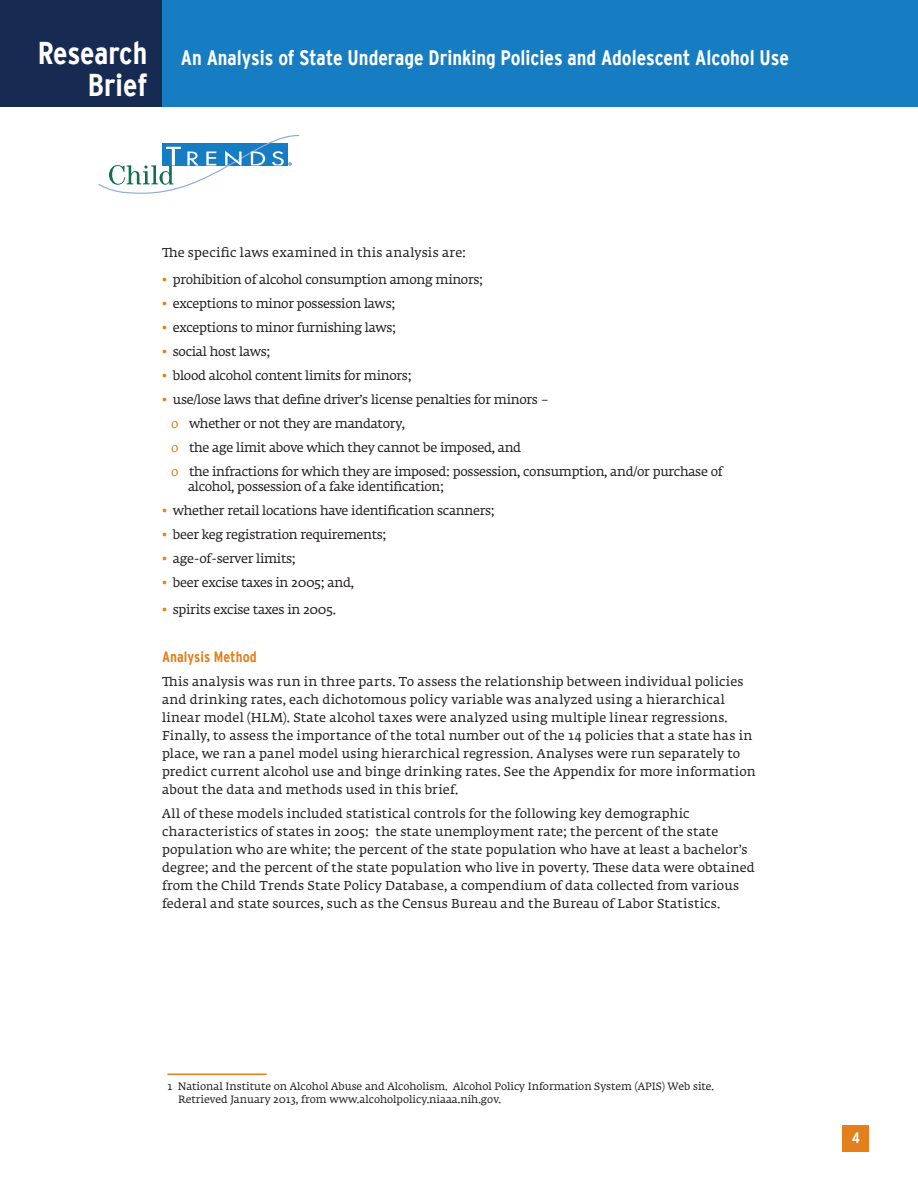
<style>
.page{position:relative;width:918px;height:1188px;background:#fff}
.page>*{position:absolute;margin:0;border:0;box-sizing:border-box;transform-origin:0 0}
.t1{font:700 condensed 31.5px/31.5px "Interstate";letter-spacing:-.005em;color:#fff;text-align:right}
.t2{font:700 condensed 21px "Interstate";color:#fff}
.ChT-Copy{font:700 condensed 15px "Interstate";letter-spacing:.005em;color:#e4801b}
.t3{font:700 condensed 15px "Interstate";color:#fff}
.ChT-Copy-2{font:12.75px/18px "Fedra Serif A Std";letter-spacing:.015em;color:#231f20}
.ChT-bullet{font:12.75px/15px "Fedra Serif A Std";letter-spacing:-.02em;color:#231f20}
.ChT-Footnote{font:10.5px/12.8px "Fedra Serif A Std";color:#231f20}
.s1{color:#e4801b}
</style>
<div class="page">
<div style="left:0;top:0;width:918px;height:106px;background:#177dc2"></div>
<svg style="left:98px;top:135px;width:201px;height:59px"></svg>
<div style="left:842px;top:1125px;width:27px;height:27px;background:#e4801b"></div>
<div style="left:0;top:0;width:162px;height:106px;background:#162a52"></div>
<hr style="left:167px;top:1074px;width:100px;height:1px;background:#e4801b">
<h1 class="t1" style="left:38px;top:37px;width:111px">Research<br>Brief</h1>
<h2 class="t2" style="left:181px;top:46px;width:610px">An Analysis of State Underage Drinking Policies and Adolescent Alcohol Use</h2>
<p class="ChT-Copy-2" style="left:162px;top:244px;width:306px">The specific laws examined in this analysis are:</p>
<p class="ChT-bullet" style="left:162px;top:273px;width:323px"><span class="s1">•</span> prohibition of alcohol consumption among minors;</p>
<p class="ChT-bullet" style="left:162px;top:297px;width:235px"><span class="s1">•</span> exceptions to minor possession laws;</p>
<p class="ChT-bullet" style="left:162px;top:321px;width:236px"><span class="s1">•</span> exceptions to minor furnishing laws;</p>
<p class="ChT-bullet" style="left:162px;top:345px;width:110px"><span class="s1">•</span> social host laws;</p>
<p class="ChT-bullet" style="left:162px;top:369px;width:251px"><span class="s1">•</span> blood alcohol content limits for minors;</p>
<p class="ChT-bullet" style="left:162px;top:393px;width:388px"><span class="s1">•</span> use/lose laws that define driver’s license penalties for minors –</p>
<p class="ChT-bullet" style="left:171px;top:417px;width:235px"><span class="s1">o</span> whether or not they are mandatory,</p>
<p class="ChT-bullet" style="left:171px;top:441px;width:352px"><span class="s1">o</span> the age limit above which they cannot be imposed, and</p>
<p class="ChT-bullet" style="left:188px;top:465px;width:536px;text-indent:-17px"><span class="s1">o</span> the infractions for which they are imposed: possession, consumption, and/or purchase of alcohol, possession of a fake identification;</p>
<p class="ChT-bullet" style="left:162px;top:504px;width:334px"><span class="s1">•</span> whether retail locations have identification scanners;</p>
<p class="ChT-bullet" style="left:162px;top:528px;width:226px"><span class="s1">•</span> beer keg registration requirements;</p>
<p class="ChT-bullet" style="left:162px;top:552px;width:135px"><span class="s1">•</span> age-of-server limits;</p>
<p class="ChT-bullet" style="left:162px;top:576px;width:193px"><span class="s1">•</span> beer excise taxes in 2005; and,</p>
<p class="ChT-bullet" style="left:162px;top:603px;width:175px"><span class="s1">•</span> spirits excise taxes in 2005.</p>
<p class="ChT-Copy" style="left:162px;top:648px;width:96px">Analysis Method</p>
<p class="ChT-Copy-2" style="left:162px;top:673px;width:595px">This analysis was run in three parts. To assess the relationship between individual policies and drinking rates, each dichotomous policy variable was analyzed using a hierarchical linear model (HLM). State alcohol taxes were analyzed using multiple linear regressions.<br>Finally, to assess the importance of the total number out of the 14 policies that a state has in place, we ran a panel model using hierarchical regression. Analyses were run separately to predict current alcohol use and binge drinking rates. See the Appendix for more information about the data and methods used in this brief.</p>
<p class="ChT-Copy-2" style="left:162px;top:805px;width:594px">All of these models included statistical controls for the following key demographic characteristics of states in 2005: the state unemployment rate; the percent of the state population who are white; the percent of the state population who have at least a bachelor’s degree; and the percent of the state population who live in poverty. These data were obtained from the Child Trends State Policy Database, a compendium of data collected from various federal and state sources, such as the Census Bureau and the Bureau of Labor Statistics.</p>
<p class="ChT-Footnote" style="left:178px;top:1081px;width:538px;text-indent:-11px">1 National Institute on Alcohol Abuse and Alcoholism. Alcohol Policy Information System (APIS) Web site.<br>Retrieved January 2013, from www.alcoholpolicy.niaaa.nih.gov.</p>
<p class="t3" style="left:852px;top:1129px;width:9px">4</p>
</div>
